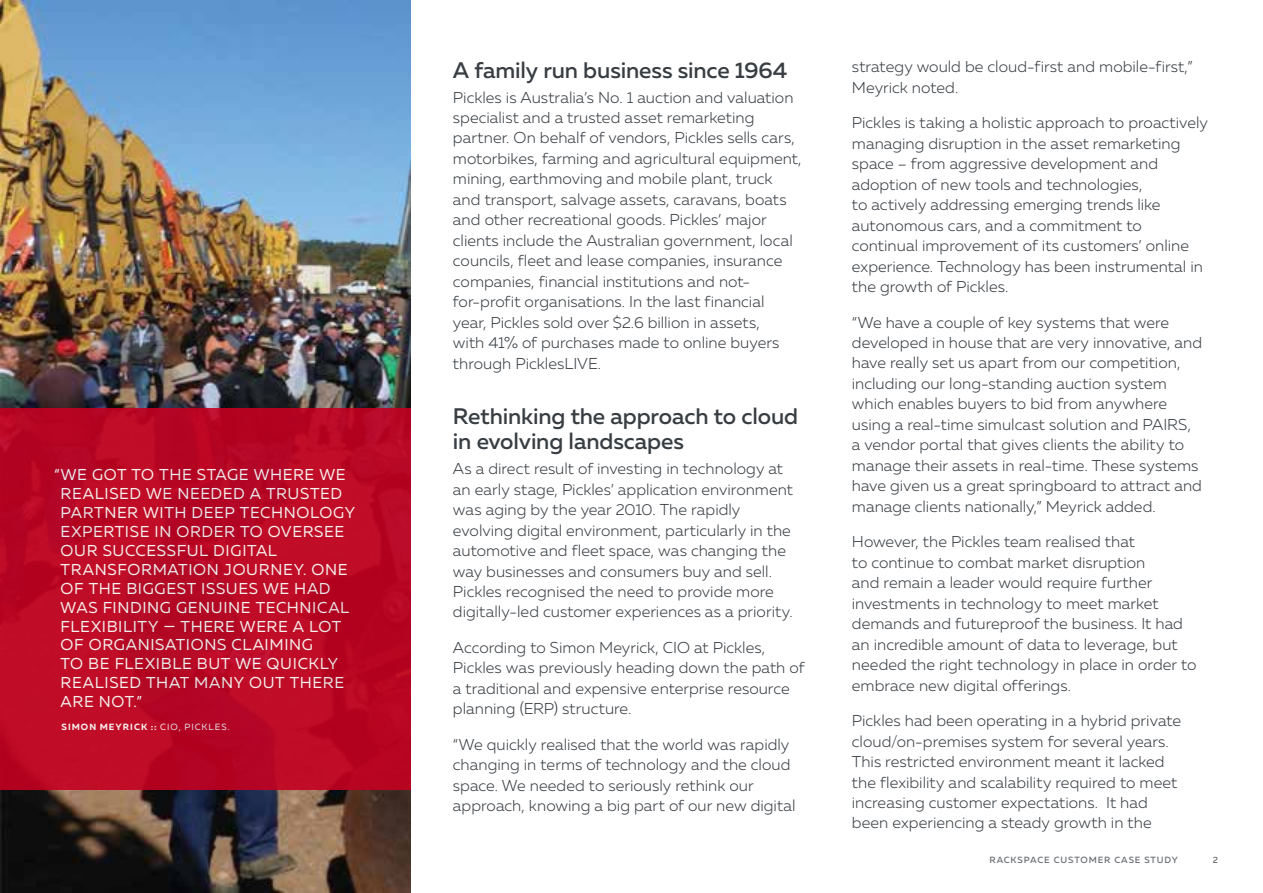
<style>
.page{position:relative;width:1263px;height:893px;background:#fff}
.page>*{position:absolute;margin:0;border:0;box-sizing:border-box;transform-origin:0 0}
.t1{font:500 22.5px/25.2px "Muller";letter-spacing:-.005em;color:#383d42}
.t2{font:300 15.75px/20.5px "Muller";letter-spacing:.005em;color:#383d42}
.t3{font:15.75px/18.9px "Muller";letter-spacing:.04em;color:#fff}
.t4{font:500 9px "Muller";letter-spacing:.1em;color:#6b6e73}
.t5{font:700 9px "Muller";letter-spacing:.115em;color:#fff}
.s1{font-weight:400}
</style>
<div class="page">
<img style="left:0;top:0;width:410px;height:893px">
<div style="left:0;top:408px;width:410px;height:382px;background:#b90926"></div>
<p class="t3" style="left:61px;top:465px;width:296px;text-indent:-7px">“WE GOT TO THE STAGE WHERE WE<br>REALISED WE NEEDED A TRUSTED<br>PARTNER WITH DEEP TECHNOLOGY<br>EXPERTISE IN ORDER TO OVERSEE<br>OUR SUCCESSFUL DIGITAL<br>TRANSFORMATION JOURNEY. ONE<br>OF THE BIGGEST ISSUES WE HAD<br>WAS FINDING GENUINE TECHNICAL<br>FLEXIBILITY — THERE WERE A LOT<br>OF ORGANISATIONS CLAIMING<br>TO BE FLEXIBLE BUT WE QUICKLY<br>REALISED THAT MANY OUT THERE<br>ARE NOT.”</p>
<p class="t5" style="left:62px;top:721px;width:170px">SIMON MEYRICK :: <span class="s1">CIO, PICKLES.</span></p>
<h1 class="t1" style="left:453px;top:57px;width:336px">A family run business since 1964</h1>
<p class="t2" style="left:453px;top:87px;width:350px">Pickles is Australia’s No. 1 auction and valuation specialist and a trusted asset remarketing partner. On behalf of vendors, Pickles sells cars, motorbikes, farming and agricultural equipment, mining, earthmoving and mobile plant, truck and transport, salvage assets, caravans, boats and other recreational goods. Pickles’ major clients include the Australian government, local councils, fleet and lease companies, insurance companies, financial institutions and not&shy;for-profit organisations. In the last financial year, Pickles sold over $2.6 billion in assets,<br>with 41% of purchases made to online buyers through PicklesLIVE.</p>
<h1 class="t1" style="left:453px;top:403px;width:347px">Rethinking the approach to cloud in evolving landscapes</h1>
<p class="t2" style="left:453px;top:458px;width:341px">As a direct result of investing in technology at an early stage, Pickles’ application environment was aging by the year 2010. The rapidly evolving digital environment, particularly in the automotive and fleet space, was changing the way businesses and consumers buy and sell.<br>Pickles recognised the need to provide more digitally-led customer experiences as a priority.</p>
<p class="t2" style="left:453px;top:637px;width:353px">According to Simon Meyrick, CIO at Pickles, Pickles was previously heading down the path of a traditional and expensive enterprise resource planning (ERP) structure.</p>
<p class="t2" style="left:453px;top:734px;width:344px">“We quickly realised that the world was rapidly changing in terms of technology and the cloud space. We needed to seriously rethink our approach, knowing a big part of our new digital</p>
<p class="t2" style="left:852px;top:56px;width:342px">strategy would be cloud-first and mobile-first,”<br>Meyrick noted.</p>
<p class="t2" style="left:852px;top:112px;width:358px">Pickles is taking a holistic approach to proactively managing disruption in the asset remarketing space – from aggressive development and adoption of new tools and technologies,<br>to actively addressing emerging trends like autonomous cars, and a commitment to continual improvement of its customers’ online experience. Technology has been instrumental in the growth of Pickles.</p>
<p class="t2" style="left:852px;top:312px;width:352px">“We have a couple of key systems that were developed in house that are very innovative, and have really set us apart from our competition, including our long-standing auction system which enables buyers to bid from anywhere using a real-time simulcast solution and PAIRS, a vendor portal that gives clients the ability to manage their assets in real-time. These systems have given us a great springboard to attract and manage clients nationally,” Meyrick added.</p>
<p class="t2" style="left:852px;top:531px;width:346px">However, the Pickles team realised that<br>to continue to combat market disruption<br>and remain a leader would require further investments in technology to meet market demands and futureproof the business. It had an incredible amount of data to leverage, but needed the right technology in place in order to embrace new digital offerings.</p>
<p class="t2" style="left:852px;top:710px;width:331px">Pickles had been operating in a hybrid private cloud/on-premises system for several years.<br>This restricted environment meant it lacked the flexibility and scalability required to meet increasing customer expectations. It had been experiencing a steady growth in the</p>
<p class="t4" style="left:989px;top:854px;width:190px">RACKSPACE CUSTOMER CASE STUDY</p>
<p class="t4" style="left:1213px;top:854px;width:7px">2</p>
</div>
